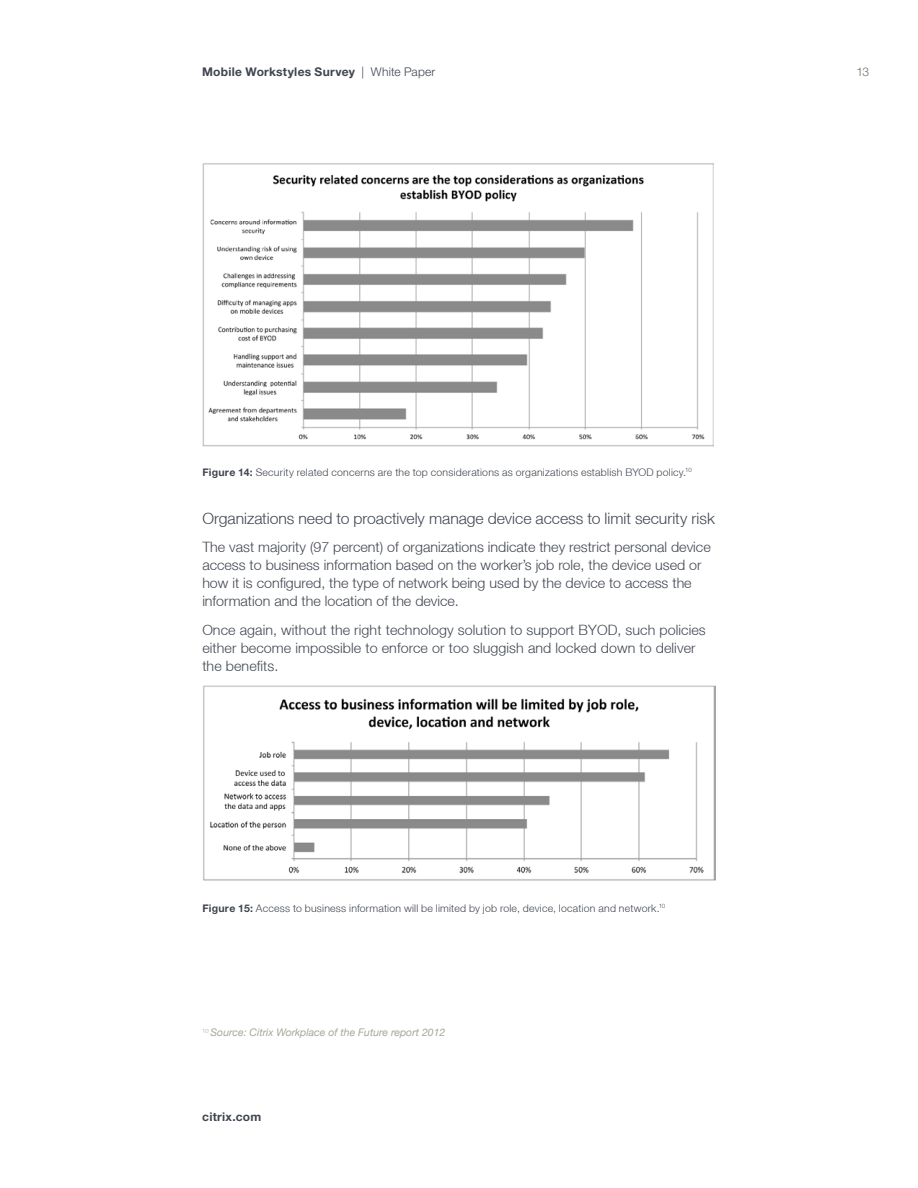
<style>
.page{position:relative;width:918px;height:1188px;background:#fff}
.page>*{position:absolute;margin:0;border:0;box-sizing:border-box;transform-origin:0 0}
.t1{font:300 15.75px "Helvetica Neue LT";color:#3f454f}
.t2{font:300 14.25px/18px "Helvetica Neue LT";color:#3f454f}
.t3{font:700 12px "Helvetica Neue LT Pro";letter-spacing:.025em;color:#3f454f}
.t4{font:300 12px "Helvetica Neue LT Pro";color:#706f5c}
.t5{font:300 10.5px "Helvetica Neue LT";letter-spacing:.02em;color:#3f454f}
.t6{font:italic 10.5px "Helvetica Neue";color:#a7a699}
.s1{font-weight:300}
.s2{font-family:"Helvetica Neue LT Pro";font-weight:700}
</style>
<div class="page">
<img style="left:202px;top:163px;width:512px;height:284px">
<img style="left:203px;top:685px;width:513px;height:196px">
<p class="t3" style="left:202px;top:64px;width:235px">Mobile Workstyles Survey <span class="s1">| White Paper</span></p>
<p class="t4" style="left:857px;top:64px;width:14px">13</p>
<p class="t5" style="left:202px;top:465px;width:491px"><span class="s2">Figure 14:</span> Security related concerns are the top considerations as organizations establish BYOD policy.<sup>10</sup></p>
<p class="t1" style="left:202px;top:508px;width:514px">Organizations need to proactively manage device access to limit security risk</p>
<p class="t2" style="left:202px;top:538px;width:510px">The vast majority (97 percent) of organizations indicate they restrict personal device access to business information based on the worker’s job role, the device used or how it is configured, the type of network being used by the device to access the information and the location of the device.</p>
<p class="t2" style="left:202px;top:621px;width:505px">Once again, without the right technology solution to support BYOD, such policies either become impossible to enforce or too sluggish and locked down to deliver the benefits.</p>
<p class="t5" style="left:202px;top:901px;width:464px"><span class="s2">Figure 15:</span> Access to business information will be limited by job role, device, location and network.<sup>10</sup></p>
<p class="t6" style="left:202px;top:1026px;width:245px"><sup>10</sup> Source: Citrix Workplace of the Future report 2012</p>
<p class="t3" style="left:202px;top:1109px;width:61px">citrix.com</p>
</div>
